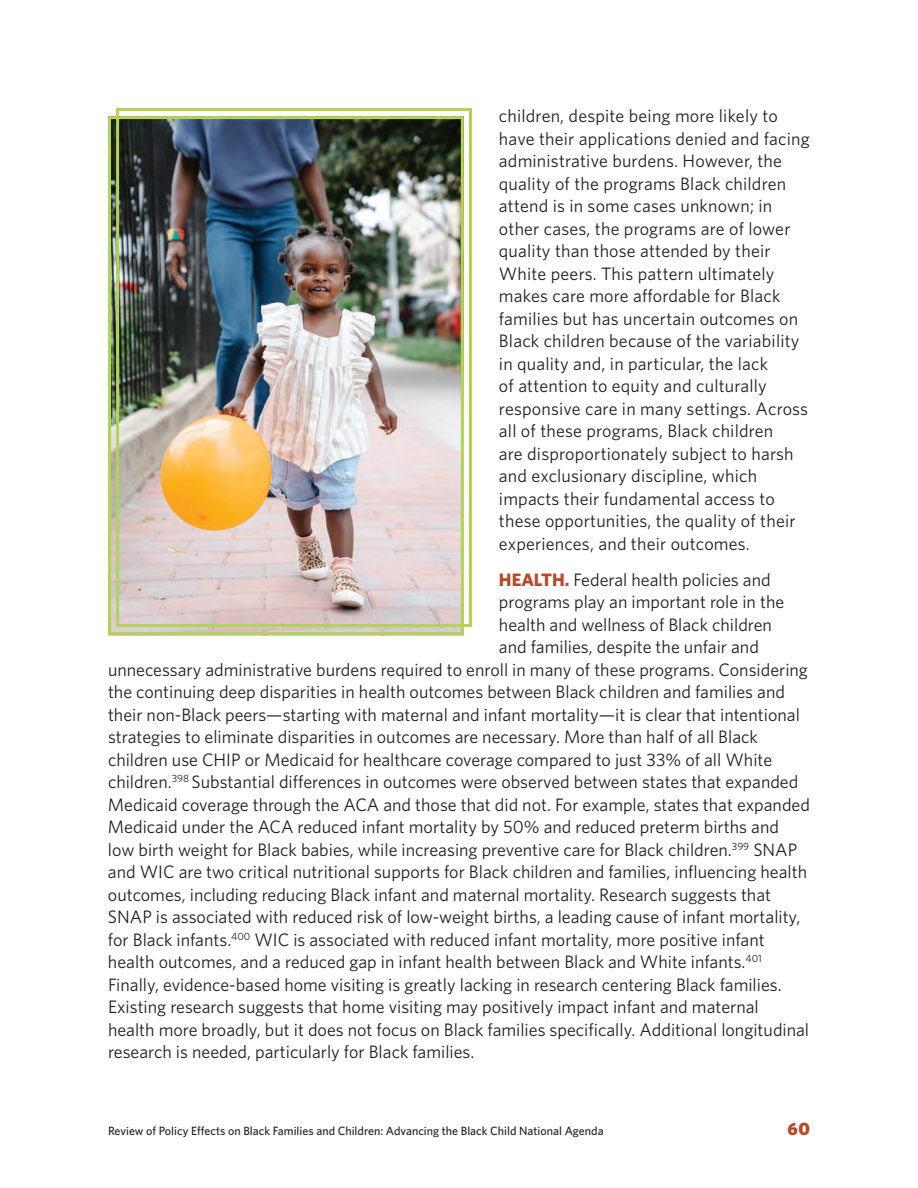
<style>
.page{position:relative;width:918px;height:1188px;background:#fff}
.page>*{position:absolute;margin:0;border:0;box-sizing:border-box;transform-origin:0 0}
.t1{font:18px/22.5px "Whitney";color:#231f20}
.t2{font:900 18px "Whitney";color:#b94825}
.t3{font:500 12px "Whitney";color:#231f20}
.s1{font-weight:700;color:#b94825}
</style>
<div class="page">
<img style="left:112px;top:120px;width:348px;height:511px">
<div style="left:108px;top:116px;width:356px;height:519px;border:3px solid #b2d456"></div>
<div style="left:116px;top:108px;width:356px;height:519px;border:3px solid #b2d456"></div>
<p class="t1" style="left:499px;top:104px;width:312px">children, despite being more likely to have their applications denied and facing administrative burdens. However, the quality of the programs Black children attend is in some cases unknown; in other cases, the programs are of lower quality than those attended by their White peers. This pattern ultimately makes care more affordable for Black families but has uncertain outcomes on Black children because of the variability in quality and, in particular, the lack<br>of attention to equity and culturally responsive care in many settings. Across all of these programs, Black children<br>are disproportionately subject to harsh and exclusionary discipline, which impacts their fundamental access to these opportunities, the quality of their experiences, and their outcomes.</p>
<p class="t1" style="left:499px;top:568px;width:273px"><span class="s1">HEALTH.</span> Federal health policies and</p>
<p class="t1" style="left:499px;top:590px;width:287px">programs play an important role in the</p>
<p class="t1" style="left:499px;top:613px;width:275px">health and wellness of Black children</p>
<p class="t1" style="left:499px;top:635px;width:261px">and families, despite the unfair and</p>
<p class="t1" style="left:108px;top:658px;width:702px">unnecessary administrative burdens required to enroll in many of these programs. Considering</p>
<p class="t1" style="left:108px;top:680px;width:678px">the continuing deep disparities in health outcomes between Black children and families and</p>
<p class="t1" style="left:108px;top:703px;width:693px">their non-Black peers—starting with maternal and infant mortality—it is clear that intentional</p>
<p class="t1" style="left:108px;top:725px;width:651px">strategies to eliminate disparities in outcomes are necessary. More than half of all Black</p>
<p class="t1" style="left:108px;top:748px;width:666px">children use CHIP or Medicaid for healthcare coverage compared to just 33% of all White</p>
<p class="t1" style="left:108px;top:770px;width:692px">children.<sup>398</sup> Substantial differences in outcomes were observed between states that expanded</p>
<p class="t1" style="left:108px;top:793px;width:703px">Medicaid coverage through the ACA and those that did not. For example, states that expanded</p>
<p class="t1" style="left:108px;top:815px;width:673px">Medicaid under the ACA reduced infant mortality by 50% and reduced preterm births and</p>
<p class="t1" style="left:108px;top:838px;width:691px">low birth weight for Black babies, while increasing preventive care for Black children.<sup>399</sup> SNAP</p>
<p class="t1" style="left:108px;top:860px;width:701px">and WIC are two critical nutritional supports for Black children and families, influencing health</p>
<p class="t1" style="left:108px;top:883px;width:665px">outcomes, including reducing Black infant and maternal mortality. Research suggests that</p>
<p class="t1" style="left:108px;top:905px;width:694px">SNAP is associated with reduced risk of low-weight births, a leading cause of infant mortality,</p>
<p class="t1" style="left:108px;top:928px;width:658px">for Black infants.<sup>400</sup> WIC is associated with reduced infant mortality, more positive infant</p>
<p class="t1" style="left:108px;top:950px;width:655px">health outcomes, and a reduced gap in infant health between Black and White infants.<sup>401</sup></p>
<p class="t1" style="left:108px;top:973px;width:675px">Finally, evidence-based home visiting is greatly lacking in research centering Black families.</p>
<p class="t1" style="left:108px;top:995px;width:652px">Existing research suggests that home visiting may positively impact infant and maternal</p>
<p class="t1" style="left:108px;top:1018px;width:703px">health more broadly, but it does not focus on Black families specifically. Additional longitudinal</p>
<p class="t1" style="left:108px;top:1040px;width:368px">research is needed, particularly for Black families.</p>
<p class="t3" style="left:108px;top:1123px;width:497px">Review of Policy Effects on Black Families and Children: Advancing the Black Child National Agenda</p>
<p class="t2" style="left:788px;top:1117px;width:24px">60</p>
</div>
